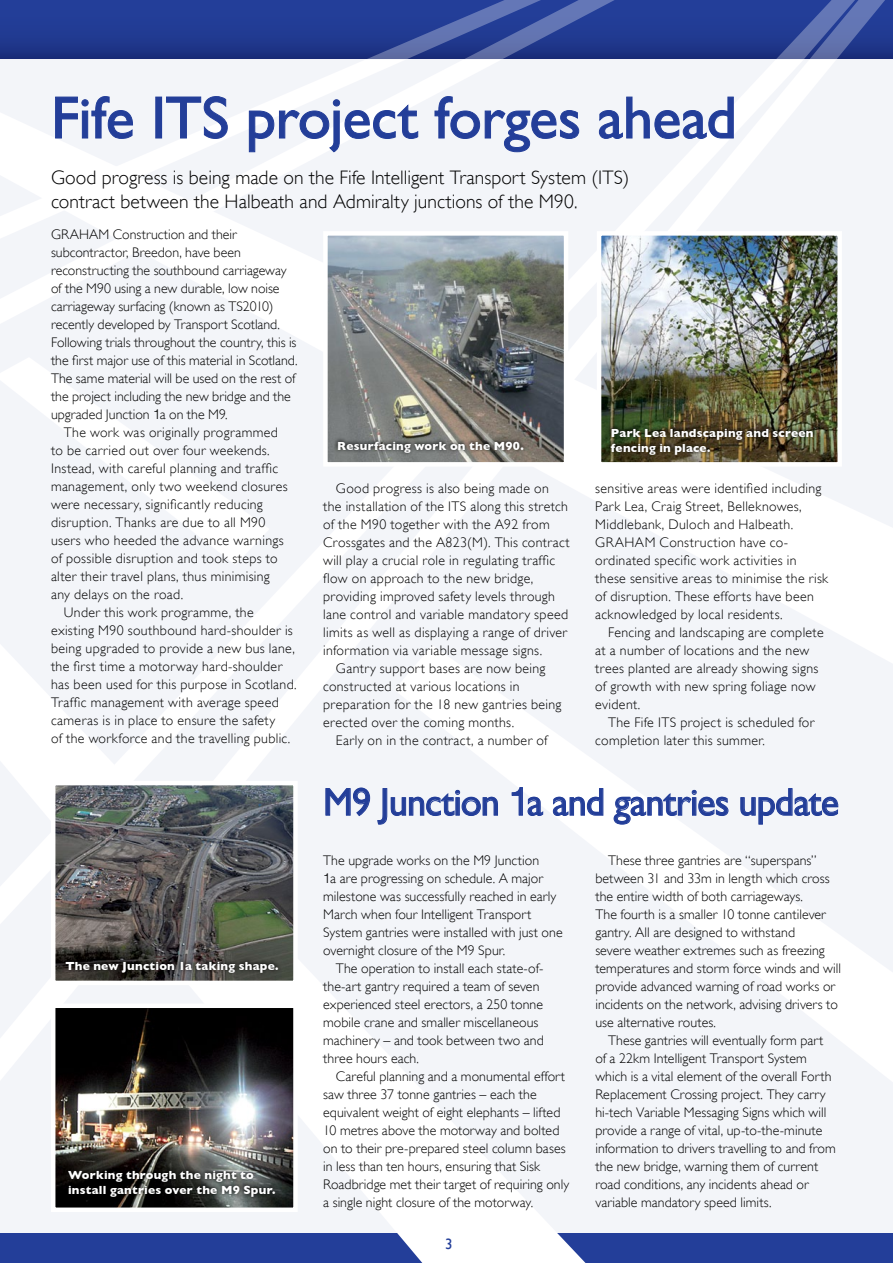
<style>
.page{position:relative;width:893px;height:1263px;background:#fff}
.page>*{position:absolute;margin:0;border:0;box-sizing:border-box;transform-origin:0 0}
.t1{font:60px "Gill Sans";letter-spacing:-.01em;color:#233e99}
.t2{font:39px "Gill Sans";letter-spacing:-.02em;color:#233e99}
.t3{font:300 19.5px/24px "Gill Sans";letter-spacing:.005em;color:#000}
.t4{font:15px "Gill Sans";color:#233e99}
.t5{font:300 13.8px/18px "Gill Sans";letter-spacing:.015em;color:#000}
.t6{font:700 12px/15px "Gill Sans";letter-spacing:.02em;color:#fff}
.s1{font-family:"Helvetica Neue LT"}
</style>
<div class="page">
<div style="left:0;top:0;width:893px;height:60px;background:linear-gradient(to bottom,#2542a0,#1b307f)"></div>
<svg style="left:0;top:1233px;width:585px;height:30px;fill:#233e99"></svg>
<div style="left:0;top:60px;width:893px;height:1173px;background:#f3f5f9"></div>
<svg style="left:776px;top:0;width:117px;height:60px;background:#40569f"></svg>
<svg style="left:366px;top:0;width:308px;height:60px;background:#334a99"></svg>
<svg style="left:55px;top:96px;width:78px;height:43px"></svg>
<div style="left:155px;top:97px;width:7px;height:41px;border:1px solid #233e99"></div>
<svg style="left:166px;top:96px;width:62px;height:43px"></svg>
<svg style="left:249px;top:99px;width:169px;height:53px"></svg>
<svg style="left:434px;top:96px;width:145px;height:56px"></svg>
<svg style="left:599px;top:96px;width:135px;height:43px"></svg>
<svg style="left:325px;top:788px;width:45px;height:28px"></svg>
<svg style="left:377px;top:788px;width:121px;height:37px"></svg>
<svg style="left:512px;top:787px;width:31px;height:29px"></svg>
<svg style="left:553px;top:788px;width:50px;height:28px"></svg>
<svg style="left:613px;top:790px;width:116px;height:35px"></svg>
<svg style="left:740px;top:788px;width:98px;height:37px"></svg>
<img style="left:602px;top:236px;width:235px;height:226px">
<div style="left:597px;top:231px;width:245px;height:236px;border:4px solid #fff"></div>
<img style="left:606px;top:424px;width:211px;height:34px">
<img style="left:56px;top:1008px;width:237px;height:199px">
<div style="left:51px;top:1003px;width:247px;height:209px;border:4px solid #fff"></div>
<img style="left:56px;top:786px;width:237px;height:194px">
<div style="left:51px;top:781px;width:247px;height:204px;border:4px solid #fff"></div>
<svg style="left:63px;top:1166px;width:216px;height:35px;background:#272826"></svg>
<svg style="left:62px;top:957px;width:220px;height:19px;background:#302f2c"></svg>
<img style="left:328px;top:236px;width:235px;height:226px">
<div style="left:323px;top:231px;width:245px;height:236px;border:4px solid #fff"></div>
<svg style="left:334px;top:437px;width:194px;height:19px;background:#696864"></svg>
<h1 class="t1" style="left:51px;top:82px;width:687px">Fife ITS project forges ahead</h1>
<h3 class="t3" style="left:51px;top:165px;width:580px">Good progress is being made on the Fife Intelligent Transport System (ITS) contract between the Halbeath and Admiralty junctions of the M90.</h3>
<p class="t5" style="left:51px;top:226px;width:248px">GRAHAM Construction and their subcontractor, Breedon, have been reconstructing the southbound carriageway of the M90 using a new durable, low noise carriageway surfacing (known as TS2010) recently developed by Transport Scotland.<br>Following trials throughout the country, this is the first major use of this material in Scotland.<br>The same material will be used on the rest of the project including the new bridge and the upgraded Junction <span class="s1">1</span>a on the M9.</p>
<p class="t5" style="left:64px;top:424px;width:216px">The work was originally programmed</p>
<p class="t5" style="left:51px;top:442px;width:220px">to be carried out over four weekends.</p>
<p class="t5" style="left:51px;top:460px;width:229px">Instead, with careful planning and traffic</p>
<p class="t5" style="left:51px;top:478px;width:238px">management, only two weekend closures</p>
<p class="t5" style="left:51px;top:496px;width:213px">were necessary, significantly reducing</p>
<p class="t5" style="left:51px;top:514px;width:216px">disruption. Thanks are due to all M90</p>
<p class="t5" style="left:51px;top:532px;width:234px">users who heeded the advance warnings</p>
<p class="t5" style="left:51px;top:550px;width:228px">of possible disruption and took steps to</p>
<p class="t5" style="left:51px;top:568px;width:220px">alter their travel plans, thus minimising</p>
<p class="t5" style="left:51px;top:586px;width:134px">any delays on the road.</p>
<p class="t5" style="left:64px;top:604px;width:191px">Under this work programme, the</p>
<p class="t5" style="left:51px;top:622px;width:243px">existing M90 southbound hard-shoulder is</p>
<p class="t5" style="left:51px;top:640px;width:245px">being upgraded to provide a new bus lane,</p>
<p class="t5" style="left:51px;top:658px;width:233px">the first time a motorway hard-shoulder</p>
<p class="t5" style="left:51px;top:676px;width:247px">has been used for this purpose in Scotland.</p>
<p class="t5" style="left:51px;top:694px;width:229px">Traffic management with average speed</p>
<p class="t5" style="left:51px;top:712px;width:226px">cameras is in place to ensure the safety</p>
<p class="t5" style="left:51px;top:730px;width:241px">of the workforce and the travelling public.</p>
<p class="t6" style="left:66px;top:958px;width:215px">The new Junction 1a taking shape.</p>
<p class="t6" style="left:68px;top:1167px;width:209px">Working through the night to install gantries over the M9 Spur.</p>
<p class="t6" style="left:337px;top:438px;width:188px">Resurfacing work on the M90.</p>
<p class="t5" style="left:336px;top:479px;width:214px">Good progress is also being made on</p>
<p class="t5" style="left:323px;top:497px;width:246px">the installation of the ITS along this stretch</p>
<p class="t5" style="left:323px;top:515px;width:228px">of the M90 together with the A92 from</p>
<p class="t5" style="left:323px;top:533px;width:248px">Crossgates and the A823(M). This contract</p>
<p class="t5" style="left:323px;top:551px;width:234px">will play a crucial role in regulating traffic</p>
<p class="t5" style="left:323px;top:569px;width:212px">flow on approach to the new bridge,</p>
<p class="t5" style="left:323px;top:587px;width:233px">providing improved safety levels through</p>
<p class="t5" style="left:323px;top:605px;width:246px">lane control and variable mandatory speed</p>
<p class="t5" style="left:323px;top:623px;width:246px">limits as well as displaying a range of driver</p>
<p class="t5" style="left:323px;top:641px;width:220px">information via variable message signs.</p>
<p class="t5" style="left:336px;top:659px;width:211px">Gantry support bases are now being</p>
<p class="t5" style="left:323px;top:677px;width:198px">constructed at various locations in</p>
<p class="t5" style="left:323px;top:695px;width:240px">preparation for the 18 new gantries being</p>
<p class="t5" style="left:323px;top:713px;width:192px">erected over the coming months.</p>
<p class="t5" style="left:336px;top:731px;width:213px">Early on in the contract, a number of</p>
<p class="t6" style="left:611px;top:425px;width:204px">Park Lea landscaping and screen fencing in place.</p>
<p class="t5" style="left:595px;top:479px;width:234px">sensitive areas were identified including Park Lea, Craig Street, Belleknowes, Middlebank, Duloch and Halbeath.<br>GRAHAM Construction have co&shy;ordinated specific work activities in these sensitive areas to minimise the risk of disruption. These efforts have been acknowledged by local residents.</p>
<p class="t5" style="left:595px;top:623px;width:230px;text-indent:13px">Fencing and landscaping are complete at a number of locations and the new trees planted are already showing signs of growth with new spring foliage now evident.</p>
<p class="t5" style="left:595px;top:713px;width:221px;text-indent:13px">The Fife ITS project is scheduled for completion later this summer.</p>
<h2 class="t2" style="left:323px;top:779px;width:517px">M9 Junction <span class="s1">1</span>a and gantries update</h2>
<p class="t5" style="left:323px;top:851px;width:241px">The upgrade works on the M9 Junction<br><span class="s1">1</span>a are progressing on schedule. A major milestone was successfully reached in early March when four Intelligent Transport System gantries were installed with just one overnight closure of the M9 Spur.</p>
<p class="t5" style="left:323px;top:959px;width:222px;text-indent:13px">The operation to install each state-of&shy;the-art gantry required a team of seven experienced steel erectors, a 250 tonne mobile crane and smaller miscellaneous machinery – and took between two and three hours each.</p>
<p class="t5" style="left:323px;top:1067px;width:248px;text-indent:13px">Careful planning and a monumental effort saw three 37 tonne gantries – each the equivalent weight of eight elephants – lifted 10 metres above the motorway and bolted on to their pre-prepared steel column bases in less than ten hours, ensuring that Sisk Roadbridge met their target of requiring only a single night closure of the motorway.</p>
<p class="t5" style="left:595px;top:851px;width:247px;text-indent:13px">These three gantries are “superspans” between 31 and 33m in length which cross the entire width of both carriageways.<br>The fourth is a smaller 10 tonne cantilever gantry. All are designed to withstand<br>severe weather extremes such as freezing temperatures and storm force winds and will provide advanced warning of road works or incidents on the network, advising drivers to use alternative routes.</p>
<p class="t5" style="left:595px;top:1031px;width:242px;text-indent:13px">These gantries will eventually form part of a 22km Intelligent Transport System which is a vital element of the overall Forth Replacement Crossing project. They carry hi-tech Variable Messaging Signs which will provide a range of vital, up-to-the-minute information to drivers travelling to and from the new bridge, warning them of current road conditions, any incidents ahead or variable mandatory speed limits.</p>
<p class="t4" style="left:445px;top:1235px;width:9px">3</p>
</div>
